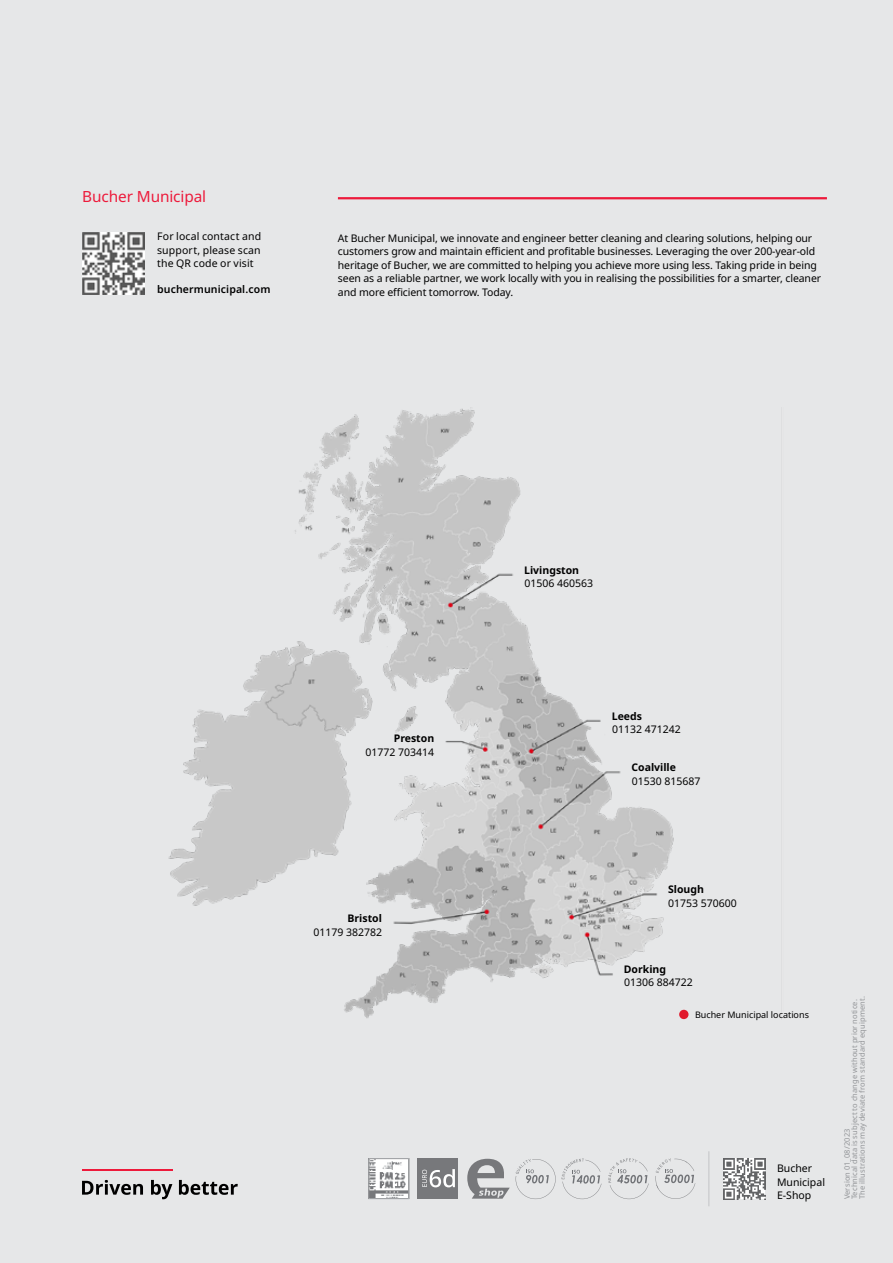
<style>
.page{position:relative;width:893px;height:1263px;background:#e6e7e8}
.page>*{position:absolute;margin:0;border:0;box-sizing:border-box;transform-origin:0 0}
.t1{font:15.3px "Noto Sans";letter-spacing:-.005em;color:#ed1a3b}
.t2{font:10.5px/13.5px "Noto Sans";letter-spacing:-.01em;color:#000}
.t3{font:700 10.5px "Noto Sans";color:#000}
.t4{font:600 10.5px "Noto Sans";letter-spacing:.01em;color:#000}
.t5{font:9px "Noto Sans";color:#000}
.t6{font:7.5px/7.5px "Noto Sans";letter-spacing:.02em;color:#939598}
</style>
<div class="page">
<hr style="left:708px;top:1151px;width:1px;height:55px;background:#c7c8ca">
<svg style="left:82px;top:1180px;width:61px;height:15px"></svg>
<svg style="left:151px;top:1180px;width:21px;height:19px"></svg>
<svg style="left:179px;top:1180px;width:59px;height:15px"></svg>
<hr style="left:82px;top:1169px;width:90px;height:2px;background:#ed1a3b">
<img style="left:724px;top:1158px;width:41px;height:41px">
<hr style="left:338px;top:197px;width:489px;height:2px;background:#ed1a3b">
<img style="left:83px;top:233px;width:61px;height:61px">
<img style="left:168px;top:407px;width:521px;height:612px">
<div style="left:679px;top:1010px;width:9px;height:9px;background:#e11a2c;border-radius:50%"></div>
<svg style="left:467px;top:1159px;width:43px;height:40px"></svg>
<div style="left:418px;top:1158px;width:40px;height:40px;background:#77787b"></div>
<svg style="left:422px;top:1169px;width:33px;height:18px"></svg>
<img style="left:371px;top:1160px;width:36px;height:36px">
<div style="left:369px;top:1158px;width:40px;height:41px;border:1px solid #a7a9ac"></div>
<svg style="left:516px;top:1159px;width:40px;height:40px"></svg>
<svg style="left:562px;top:1159px;width:39px;height:40px"></svg>
<svg style="left:608px;top:1158px;width:41px;height:41px"></svg>
<svg style="left:655px;top:1158px;width:40px;height:41px"></svg>
<h1 class="t1" style="left:82px;top:186px;width:126px">Bucher Municipal</h1>
<p class="t2" style="left:157px;top:230px;width:105px;text-align:justify">For local contact and support, please scan the QR code or visit</p>
<p class="t4" style="left:157px;top:282px;width:115px">buchermunicipal.com</p>
<p class="t2" style="left:338px;top:231px;width:485px">At Bucher Municipal, we innovate and engineer better cleaning and clearing solutions, helping our customers grow and maintain efficient and profitable businesses. Leveraging the over 200-year-old heritage of Bucher, we are committed to helping you achieve more using less. Taking pride in being seen as a reliable partner, we work locally with you in realising the possibilities for a smarter, cleaner and more efficient tomorrow. Today.</p>
<p class="t3" style="left:394px;top:731px;width:42px">Preston</p>
<p class="t2" style="left:365px;top:745px;width:70px">01772 703414</p>
<p class="t3" style="left:347px;top:911px;width:36px">Bristol</p>
<p class="t2" style="left:313px;top:925px;width:70px">01179 382782</p>
<p class="t3" style="left:524px;top:562px;width:57px">Livingston</p>
<p class="t2" style="left:524px;top:577px;width:70px">01506 460563</p>
<p class="t3" style="left:612px;top:708px;width:32px">Leeds</p>
<p class="t2" style="left:612px;top:723px;width:70px">01132 471242</p>
<p class="t3" style="left:631px;top:760px;width:46px">Coalville</p>
<p class="t2" style="left:632px;top:774px;width:70px">01530 815687</p>
<p class="t3" style="left:668px;top:882px;width:37px">Slough</p>
<p class="t2" style="left:668px;top:896px;width:70px">01753 570600</p>
<p class="t3" style="left:624px;top:961px;width:44px">Dorking</p>
<p class="t2" style="left:624px;top:976px;width:70px">01306 884722</p>
<p class="t5" style="left:695px;top:1008px;width:115px">Bucher Municipal locations</p>
<p class="t2" style="left:777px;top:1162px;width:50px">Bucher<br>Municipal<br>E-Shop</p>
<p class="t6" style="left:843px;top:1199px;width:205px;rotate:-90deg">Version 01_08/2023<br>Technical data is subject to change without prior notice.<br>The illustrations may deviate from standard equipment.</p>
</div>
